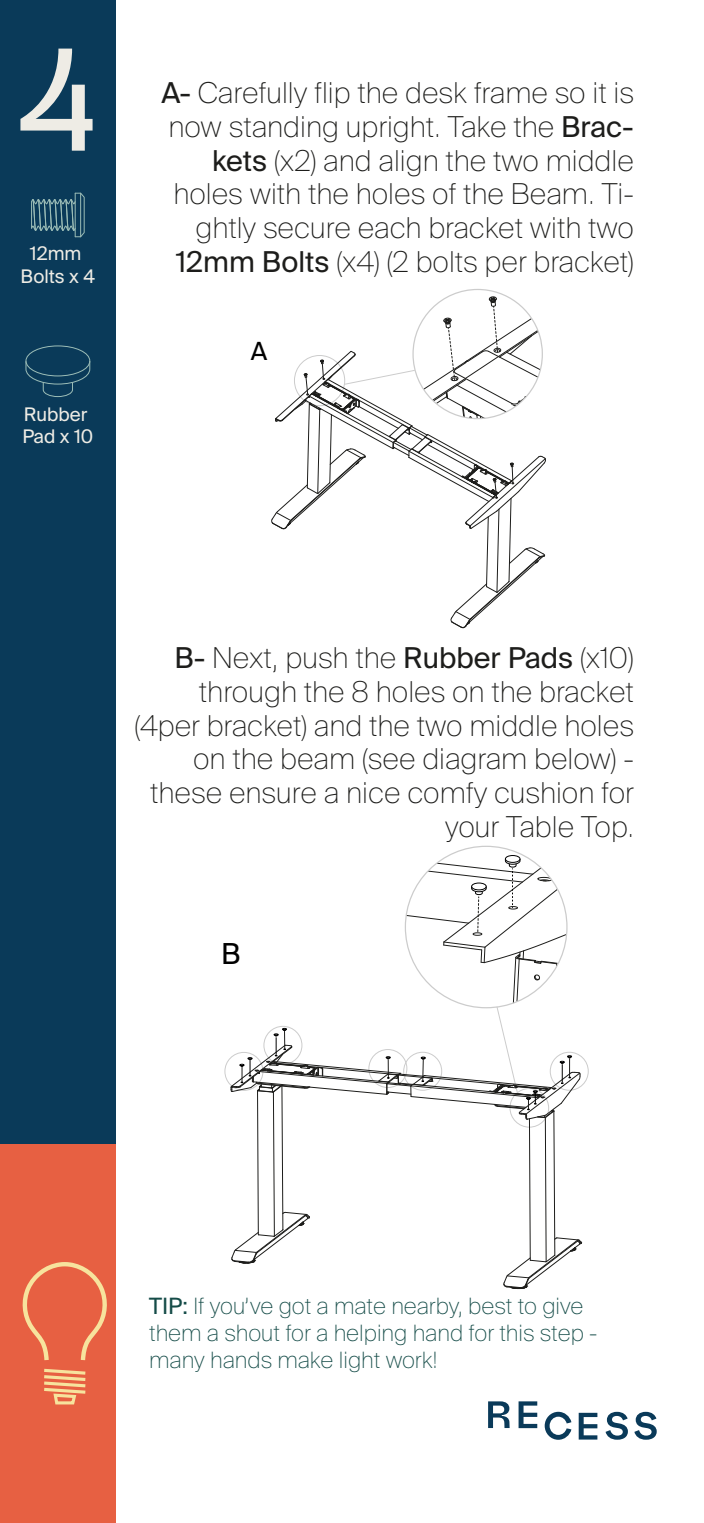
<style>
.page{position:relative;width:704px;height:1523px;background:#fff}
.page>*{position:absolute;margin:0;border:0;box-sizing:border-box;transform-origin:0 0}
.t1{font:143.75px "Uxum Grotesque";color:#eeece5}
.t2{font:28.94px "Suisse Intl";color:#000}
.t3{font:100 28.75px/33.8px "Suisse Intl";color:#1d1d1b;text-align:right}
.t4{font:25px "Suisse Intl";color:#000}
.t5{font:100 22.5px/27px "Suisse Intl";color:#154c48}
.t6{font:18.75px/22.5px "Suisse Intl";color:#eeece5;text-align:center}
.s1{font-weight:400}
</style>
<div class="page">
<svg style="left:605px;top:1411px;width:22px;height:28px"></svg>
<svg style="left:634px;top:1411px;width:22px;height:28px"></svg>
<svg style="left:518px;top:1401px;width:19px;height:27px"></svg>
<svg style="left:578px;top:1412px;width:19px;height:27px"></svg>
<svg style="left:544px;top:1411px;width:27px;height:28px"></svg>
<svg style="left:488px;top:1401px;width:21px;height:27px"></svg>
<div style="left:0;top:0;width:116px;height:1144px;background:#0a3a59"></div>
<div style="left:0;top:1144px;width:116px;height:378px;background:#e76042"></div>
<svg style="left:22px;top:1262px;width:85px;height:143px"></svg>
<svg style="left:31px;top:193px;width:53px;height:45px"></svg>
<div style="left:224px;top:1052px;width:39px;height:38px;border:1px solid #ccc;border-radius:50%"></div>
<div style="left:549px;top:1052px;width:39px;height:38px;border:1px solid #ccc;border-radius:50%"></div>
<svg style="left:230px;top:846px;width:352px;height:443px"></svg>
<svg style="left:271px;top:289px;width:275px;height:339px"></svg>
<div style="left:26px;top:346px;width:64px;height:30px;border:1px solid #9cbdb7;border-radius:50%"></div>
<svg style="left:26px;top:361px;width:64px;height:36px"></svg>
<h1 class="t1" style="left:16px;top:3px;width:85px">4</h1>
<p class="t6" style="left:21px;top:243px;width:76px">12mm<br>Bolts x 4</p>
<p class="t6" style="left:22px;top:403px;width:72px;text-align:left">Rubber<br>Pad x 10</p>
<p class="t3" style="left:161px;top:76px;width:474px"><span class="s1">A-</span> Carefully flip the desk frame so it is now standing upright. Take the <span class="s1">Brac&shy;kets</span> (x2) and align the two middle holes with the holes of the Beam. Ti&shy;ghtly secure each bracket with two <span class="s1">12mm Bolts</span> (x4) (2 bolts per bracket)</p>
<p class="t4" style="left:250px;top:337px;width:18px">A</p>
<p class="t3" style="left:134px;top:641px;width:500px"><span class="s1">B-</span> Next, push the <span class="s1">Rubber Pads</span> (x10) through the 8 holes on the bracket (4per bracket) and the two middle holes on the beam (see diagram below) - these ensure a nice comfy cushion for your Table Top.</p>
<p class="t2" style="left:221px;top:937px;width:21px">B</p>
<p class="t5" style="left:149px;top:1292px;width:449px"><span class="s1">TIP:</span> If you’ve got a mate nearby, best to give them a shout for a helping hand for this step - many hands make light work!</p>
</div>
